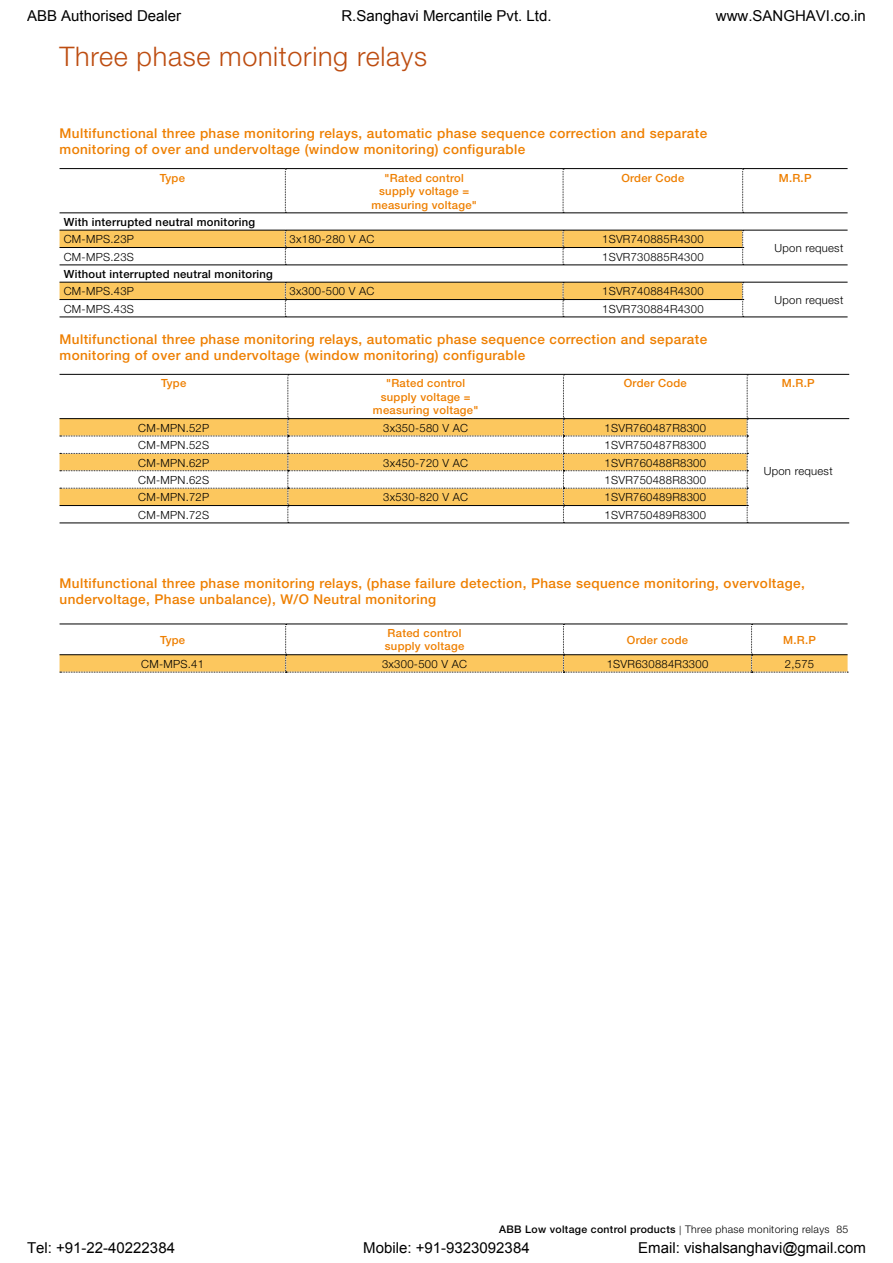
<style>
.page{position:relative;width:893px;height:1263px;background:#fff}
.page>*{position:absolute;margin:0;border:0;box-sizing:border-box;transform-origin:0 0}
.t1{font:300 27px "Helvetica Neue";letter-spacing:.025em;color:#bd4d11}
.t2{font:15px "Arial";color:#000}
.t3{font:500 13.5px/16.2px "Helvetica Neue";letter-spacing:.03em;color:#ee7f00}
.t4{font:300 11.25px "Helvetica Neue";letter-spacing:.025em;color:#000}
.t5{font:500 11.25px/13.5px "Helvetica Neue";letter-spacing:.025em;color:#ee7f00;text-align:center}
.t6{font:500 11.25px "Helvetica Neue";letter-spacing:.025em;color:#000}
.t7{font:500 10.5px "Helvetica Neue";letter-spacing:.03em;color:#000}
.s1{font-weight:300;font-size:12.6px}
.s2{font-weight:300}
</style>
<div class="page">
<svg style="left:60px;top:231px;width:683px;height:68px;fill:#fcc764"></svg>
<svg style="left:285px;top:169px;width:1px;height:44px"></svg>
<svg style="left:563px;top:169px;width:1px;height:44px"></svg>
<svg style="left:742px;top:169px;width:2px;height:44px"></svg>
<svg style="left:285px;top:231px;width:1px;height:34px"></svg>
<svg style="left:563px;top:231px;width:1px;height:34px"></svg>
<svg style="left:285px;top:283px;width:1px;height:34px"></svg>
<svg style="left:563px;top:283px;width:1px;height:34px"></svg>
<hr style="left:60px;top:168px;width:225px;height:1px;background:#000">
<hr style="left:285px;top:168px;width:278px;height:1px;background:#000">
<hr style="left:563px;top:168px;width:180px;height:1px;background:#000">
<hr style="left:743px;top:168px;width:105px;height:1px;background:#000">
<hr style="left:60px;top:299px;width:225px;height:1px;background:#000">
<hr style="left:285px;top:299px;width:278px;height:1px;background:#000">
<hr style="left:563px;top:299px;width:179px;height:1px;background:#000">
<hr style="left:60px;top:317px;width:225px;height:1px;background:#000">
<hr style="left:285px;top:317px;width:278px;height:1px;background:#000">
<hr style="left:563px;top:317px;width:180px;height:1px;background:#000">
<hr style="left:60px;top:213px;width:225px;height:1px;background:#000">
<hr style="left:285px;top:213px;width:278px;height:1px;background:#000">
<hr style="left:563px;top:213px;width:180px;height:1px;background:#000">
<hr style="left:743px;top:213px;width:105px;height:1px;background:#000">
<hr style="left:60px;top:230px;width:225px;height:1px;background:#000">
<hr style="left:285px;top:230px;width:278px;height:1px;background:#000">
<hr style="left:563px;top:230px;width:180px;height:1px;background:#000">
<hr style="left:60px;top:247px;width:225px;height:1px;background:#000">
<hr style="left:285px;top:247px;width:278px;height:1px;background:#000">
<hr style="left:563px;top:247px;width:179px;height:1px;background:#000">
<hr style="left:60px;top:265px;width:225px;height:1px;background:#000">
<hr style="left:285px;top:265px;width:278px;height:1px;background:#000">
<hr style="left:563px;top:265px;width:180px;height:1px;background:#000">
<hr style="left:60px;top:282px;width:225px;height:1px;background:#000">
<hr style="left:285px;top:282px;width:278px;height:1px;background:#000">
<hr style="left:563px;top:282px;width:180px;height:1px;background:#000">
<hr style="left:743px;top:230px;width:105px;height:1px;background:#000">
<hr style="left:743px;top:265px;width:105px;height:1px;background:#000">
<svg style="left:742px;top:230px;width:2px;height:35px"></svg>
<hr style="left:743px;top:282px;width:105px;height:1px;background:#000">
<hr style="left:743px;top:317px;width:105px;height:1px;background:#000">
<svg style="left:742px;top:282px;width:2px;height:35px"></svg>
<hr style="left:747px;top:374px;width:102px;height:1px;background:#000">
<hr style="left:60px;top:523px;width:228px;height:1px;background:#000">
<hr style="left:288px;top:523px;width:275px;height:1px;background:#000">
<hr style="left:563px;top:523px;width:184px;height:1px;background:#000">
<hr style="left:747px;top:418px;width:102px;height:1px;background:#000">
<hr style="left:747px;top:523px;width:102px;height:1px;background:#000">
<svg style="left:60px;top:374px;width:688px;height:149px"></svg>
<svg style="left:60px;top:624px;width:788px;height:49px"></svg>
<p class="t2" style="left:27px;top:5px;width:156px">ABB Authorised Dealer</p>
<p class="t2" style="left:341px;top:5px;width:212px">R.Sanghavi Mercantile Pvt. Ltd.</p>
<p class="t2" style="left:716px;top:5px;width:152px">www.SANGHAVI.co.in</p>
<h1 class="t1" style="left:60px;top:40px;width:369px">Three phase monitoring relays</h1>
<p class="t3" style="left:60px;top:125px;width:649px">Multifunctional three phase monitoring relays, automatic phase sequence correction and separate monitoring of over and undervoltage (window monitoring) configurable</p>
<p class="t5" style="left:160px;top:171px;width:27px">Type</p>
<p class="t5" style="left:371px;top:171px;width:107px">"Rated control supply voltage = measuring voltage"</p>
<p class="t5" style="left:621px;top:171px;width:64px">Order Code</p>
<p class="t5" style="left:779px;top:171px;width:34px">M.R.P</p>
<p class="t6" style="left:64px;top:215px;width:193px">With interrupted neutral monitoring</p>
<p class="t4" style="left:64px;top:232px;width:72px">CM-MPS.23P</p>
<p class="t4" style="left:290px;top:232px;width:86px">3x180-280 V AC</p>
<p class="t4" style="left:602px;top:232px;width:103px">1SVR740885R4300</p>
<p class="t4" style="left:774px;top:241px;width:70px">Upon request</p>
<p class="t4" style="left:64px;top:250px;width:72px">CM-MPS.23S</p>
<p class="t4" style="left:602px;top:250px;width:103px">1SVR730885R4300</p>
<p class="t6" style="left:64px;top:267px;width:211px">Without interrupted neutral monitoring</p>
<p class="t4" style="left:64px;top:284px;width:72px">CM-MPS.43P</p>
<p class="t4" style="left:290px;top:284px;width:86px">3x300-500 V AC</p>
<p class="t4" style="left:602px;top:284px;width:103px">1SVR740884R4300</p>
<p class="t4" style="left:774px;top:293px;width:70px">Upon request</p>
<p class="t4" style="left:64px;top:302px;width:72px">CM-MPS.43S</p>
<p class="t4" style="left:602px;top:302px;width:103px">1SVR730884R4300</p>
<p class="t3" style="left:60px;top:331px;width:649px">Multifunctional three phase monitoring relays, automatic phase sequence correction and separate monitoring of over and undervoltage (window monitoring) configurable</p>
<p class="t5" style="left:161px;top:376px;width:27px">Type</p>
<p class="t5" style="left:373px;top:376px;width:107px">"Rated control supply voltage = measuring voltage"</p>
<p class="t5" style="left:624px;top:376px;width:64px">Order Code</p>
<p class="t5" style="left:782px;top:376px;width:34px">M.R.P</p>
<p class="t4" style="left:138px;top:421px;width:73px">CM-MPN.52P</p>
<p class="t4" style="left:383px;top:421px;width:86px">3x350-580 V AC</p>
<p class="t4" style="left:604px;top:421px;width:103px">1SVR760487R8300</p>
<p class="t4" style="left:764px;top:464px;width:70px">Upon request</p>
<p class="t4" style="left:138px;top:438px;width:73px">CM-MPN.52S</p>
<p class="t4" style="left:604px;top:438px;width:103px">1SVR750487R8300</p>
<p class="t4" style="left:138px;top:456px;width:73px">CM-MPN.62P</p>
<p class="t4" style="left:383px;top:456px;width:86px">3x450-720 V AC</p>
<p class="t4" style="left:604px;top:456px;width:103px">1SVR760488R8300</p>
<p class="t4" style="left:138px;top:473px;width:73px">CM-MPN.62S</p>
<p class="t4" style="left:604px;top:473px;width:103px">1SVR750488R8300</p>
<p class="t4" style="left:138px;top:490px;width:73px">CM-MPN.72P</p>
<p class="t4" style="left:383px;top:490px;width:86px">3x530-820 V AC</p>
<p class="t4" style="left:604px;top:490px;width:103px">1SVR760489R8300</p>
<p class="t4" style="left:138px;top:508px;width:73px">CM-MPN.72S</p>
<p class="t4" style="left:604px;top:508px;width:103px">1SVR750489R8300</p>
<p class="t3" style="left:60px;top:574px;width:747px">Multifunctional three phase monitoring relays, (phase failure detection, Phase sequence monitoring, overvoltage, undervoltage, Phase unbalance), W/O Neutral monitoring</p>
<p class="t5" style="left:160px;top:633px;width:27px">Type</p>
<p class="t5" style="left:385px;top:626px;width:81px;text-align:left">Rated control supply voltage</p>
<p class="t5" style="left:627px;top:633px;width:63px">Order code</p>
<p class="t5" style="left:783px;top:633px;width:34px">M.R.P</p>
<p class="t4" style="left:141px;top:657px;width:64px">CM-MPS.41</p>
<p class="t4" style="left:382px;top:657px;width:86px">3x300-500 V AC</p>
<p class="t4" style="left:607px;top:657px;width:103px">1SVR630884R3300</p>
<p class="t4" style="left:785px;top:657px;width:31px">2,575</p>
<p class="t7" style="left:499px;top:1223px;width:351px">ABB Low voltage control products <span class="s1">|</span> <span class="s2">Three phase monitoring relays 85</span></p>
<p class="t2" style="left:27px;top:1237px;width:150px">Tel: +91-22-40222384</p>
<p class="t2" style="left:363px;top:1237px;width:168px">Mobile: +91-9323092384</p>
<p class="t2" style="left:638px;top:1237px;width:229px">Email: vishalsanghavi@gmail.com</p>
</div>
